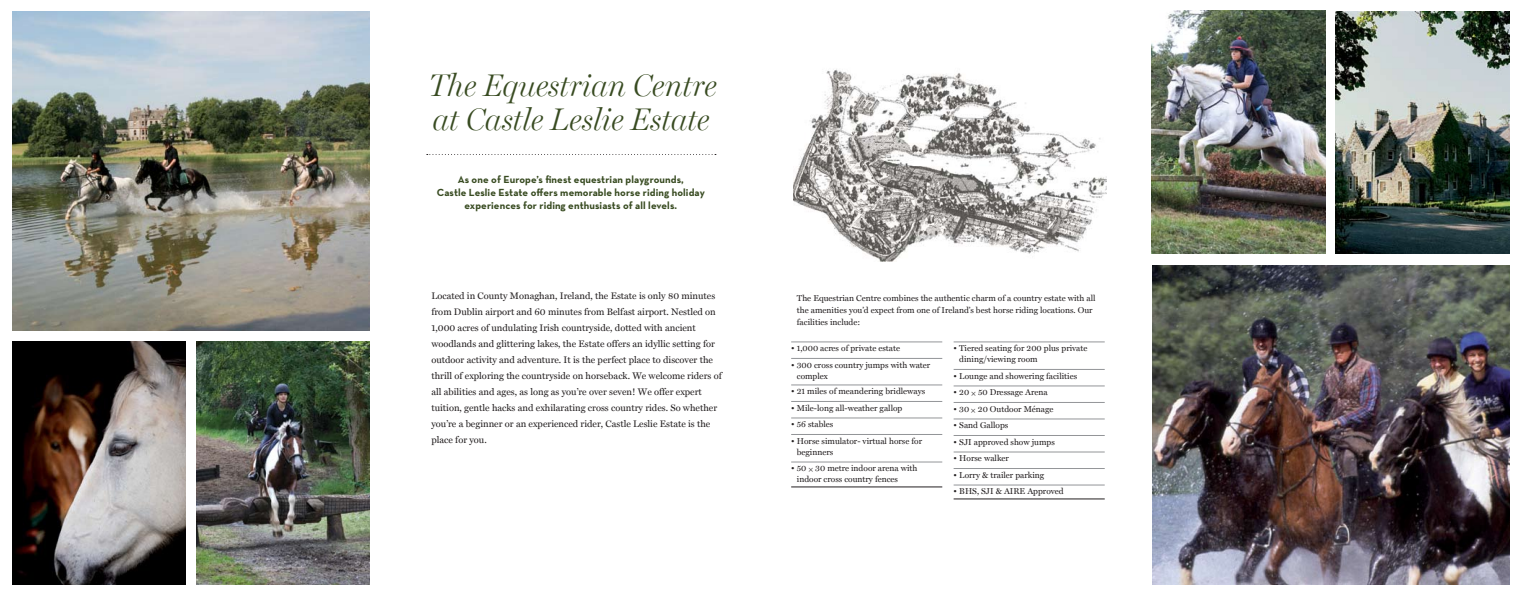
<style>
.page{position:relative;width:1520px;height:593px;background:#fff}
.page>*{position:absolute;margin:0;border:0;box-sizing:border-box;transform-origin:0 0}
.t1{font:italic 300 31.2px/34px "Miller Display";color:#384b21}
.t2{font:700 10.5px/13px "Neutraface Text";letter-spacing:.01em;color:#384b21;text-align:center}
.t3{font:9.5px/16px "Miller Text";color:#231f20}
.t4{font:8.5px/11px "Miller Text";color:#231f20}
</style>
<div class="page">
<img style="left:1151px;top:11px;width:174px;height:243px">
<img style="left:793px;top:69px;width:314px;height:193px">
<img style="left:12px;top:341px;width:173px;height:243px">
<img style="left:12px;top:11px;width:358px;height:319px">
<img style="left:197px;top:341px;width:173px;height:243px">
<img style="left:1336px;top:11px;width:173px;height:243px">
<img style="left:1152px;top:265px;width:357px;height:319px">
<svg style="left:427px;top:154px;width:289px;height:1px"></svg>
<hr style="left:791px;top:341px;width:151px;height:1px;background:#939598">
<hr style="left:791px;top:358px;width:151px;height:1px;background:#939598">
<hr style="left:791px;top:384px;width:151px;height:1px;background:#939598">
<hr style="left:791px;top:401px;width:151px;height:1px;background:#939598">
<hr style="left:791px;top:417px;width:151px;height:1px;background:#939598">
<hr style="left:791px;top:434px;width:151px;height:1px;background:#939598">
<hr style="left:791px;top:461px;width:151px;height:1px;background:#939598">
<hr style="left:791px;top:486px;width:151px;height:1px;background:#231f20">
<hr style="left:953px;top:341px;width:152px;height:1px;background:#939598">
<hr style="left:953px;top:369px;width:152px;height:1px;background:#939598">
<hr style="left:953px;top:385px;width:152px;height:1px;background:#939598">
<hr style="left:953px;top:402px;width:152px;height:1px;background:#939598">
<hr style="left:953px;top:418px;width:152px;height:1px;background:#939598">
<hr style="left:953px;top:435px;width:152px;height:1px;background:#939598">
<hr style="left:953px;top:451px;width:152px;height:1px;background:#939598">
<hr style="left:953px;top:468px;width:152px;height:1px;background:#939598">
<hr style="left:953px;top:484px;width:152px;height:1px;background:#939598">
<hr style="left:953px;top:498px;width:152px;height:1px;background:#231f20">
<h1 class="t1" style="left:428px;top:68px;width:290px">The Equestrian Centre at Castle Leslie Estate</h1>
<p class="t2" style="left:437px;top:173px;width:270px">As one of Europe’s finest equestrian playgrounds,<br>Castle Leslie Estate offers memorable horse riding holiday experiences for riding enthusiasts of all levels.</p>
<p class="t3" style="left:431px;top:287px;width:292px">Located in County Monaghan, Ireland, the Estate is only 80 minutes from Dublin airport and 60 minutes from Belfast airport. Nestled on 1,000 acres of undulating Irish countryside, dotted with ancient woodlands and glittering lakes, the Estate offers an idyllic setting for outdoor activity and adventure. It is the perfect place to discover the thrill of exploring the countryside on horseback. We welcome riders of all abilities and ages, as long as you’re over seven! We offer expert tuition, gentle hacks and exhilarating cross country rides. So whether you’re a beginner or an experienced rider, Castle Leslie Estate is the place for you.</p>
<p class="t4" style="left:797px;top:292px;width:300px;line-height:12px">The Equestrian Centre combines the authentic charm of a country estate with all the amenities you’d expect from one of Ireland’s best horse riding locations. Our facilities include:</p>
<p class="t4" style="left:791px;top:342px;width:110px">• 1,000 acres of private estate</p>
<p class="t4" style="left:797px;top:359px;width:135px;text-indent:-6px">• 300 cross country jumps with water complex</p>
<p class="t4" style="left:791px;top:385px;width:136px">• 21 miles of meandering bridleways</p>
<p class="t4" style="left:791px;top:402px;width:113px">• Mile-long all-weather gallop</p>
<p class="t4" style="left:791px;top:418px;width:44px">• 56 stables</p>
<p class="t4" style="left:797px;top:435px;width:127px;text-indent:-6px">• Horse simulator- virtual horse for beginners</p>
<p class="t4" style="left:797px;top:462px;width:122px;text-indent:-6px">• 50 ! 30 metre indoor arena with indoor cross country fences</p>
<p class="t4" style="left:959px;top:342px;width:130px;text-indent:-6px">• Tiered seating for 200 plus private dining/viewing room</p>
<p class="t4" style="left:953px;top:370px;width:125px">• Lounge and showering facilities</p>
<p class="t4" style="left:953px;top:386px;width:96px">• 20 ! 50 Dressage Arena</p>
<p class="t4" style="left:953px;top:403px;width:101px">• 30 ! 20 Outdoor Ménage</p>
<p class="t4" style="left:954px;top:419px;width:56px">• Sand Gallops</p>
<p class="t4" style="left:954px;top:436px;width:103px">• SJI approved show jumps</p>
<p class="t4" style="left:954px;top:452px;width:57px">• Horse walker</p>
<p class="t4" style="left:954px;top:469px;width:92px">• Lorry &amp; trailer parking</p>
<p class="t4" style="left:954px;top:485px;width:112px">• BHS, SJI &amp; AIRE Approved</p>
</div>
